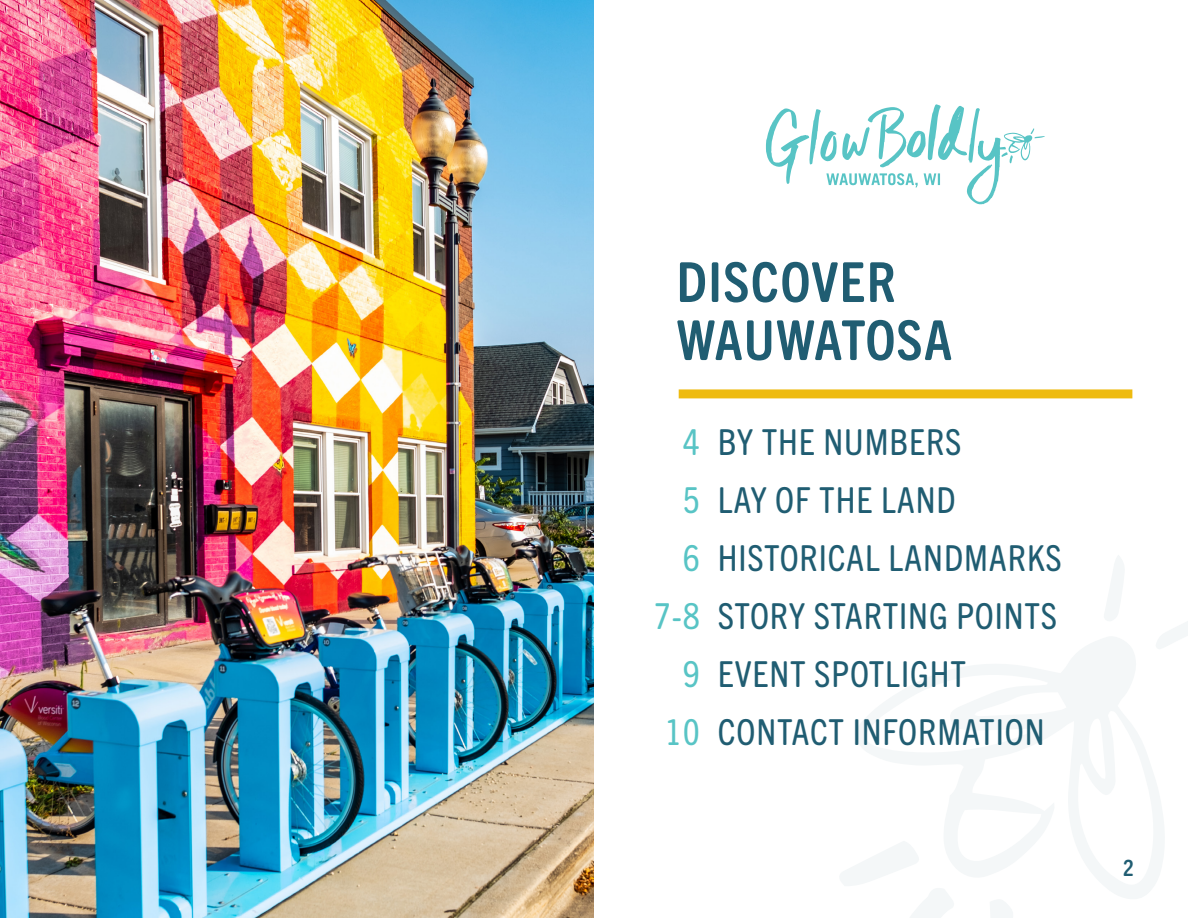
<style>
.page{position:relative;width:1188px;height:918px;background:#fff}
.page>*{position:absolute;margin:0;border:0;box-sizing:border-box;transform-origin:0 0}
.t1{font:700 condensed 55.35px/58.1px "Trade Gothic Next SR Pro";letter-spacing:.025em;color:#205d72}
.t2{font:condensed 35.85px "Trade Gothic Next SR Pro";letter-spacing:.025em;color:#205d72}
.t3{font:condensed 35.85px "Trade Gothic Next SR Pro";color:#58c4c5}
.t4{font:700 condensed 22.5px "Trade Gothic Next SR Pro";color:#205d72}
</style>
<div class="page">
<svg style="left:856px;top:637px;width:308px;height:262px"></svg>
<svg style="left:1155px;top:621px;width:33px;height:29px"></svg>
<svg style="left:1104px;top:555px;width:20px;height:66px"></svg>
<svg style="left:990px;top:898px;width:28px;height:20px"></svg>
<svg style="left:840px;top:841px;width:115px;height:77px"></svg>
<img style="left:0;top:0;width:594px;height:918px">
<div style="left:679px;top:389px;width:453px;height:9px;background:#eebb10"></div>
<svg style="left:766px;top:104px;width:279px;height:101px"></svg>
<p class="t1" style="left:676px;top:249px;width:277px">DISCOVER<br>WAUWATOSA</p>
<p class="t3" style="left:683px;top:417px;width:19px">4</p>
<p class="t3" style="left:683px;top:475px;width:19px">5</p>
<p class="t3" style="left:683px;top:533px;width:19px">6</p>
<p class="t3" style="left:654px;top:591px;width:48px">7-8</p>
<p class="t3" style="left:683px;top:650px;width:19px">9</p>
<p class="t3" style="left:665px;top:708px;width:37px">10</p>
<p class="t2" style="left:718px;top:417px;width:245px">BY THE NUMBERS</p>
<p class="t2" style="left:718px;top:475px;width:239px">LAY OF THE LAND</p>
<p class="t2" style="left:718px;top:533px;width:346px">HISTORICAL LANDMARKS</p>
<p class="t2" style="left:718px;top:591px;width:341px">STORY STARTING POINTS</p>
<p class="t2" style="left:718px;top:650px;width:250px">EVENT SPOTLIGHT</p>
<p class="t2" style="left:718px;top:708px;width:328px">CONTACT INFORMATION</p>
<p class="t4" style="left:1123px;top:852px;width:12px">2</p>
</div>
